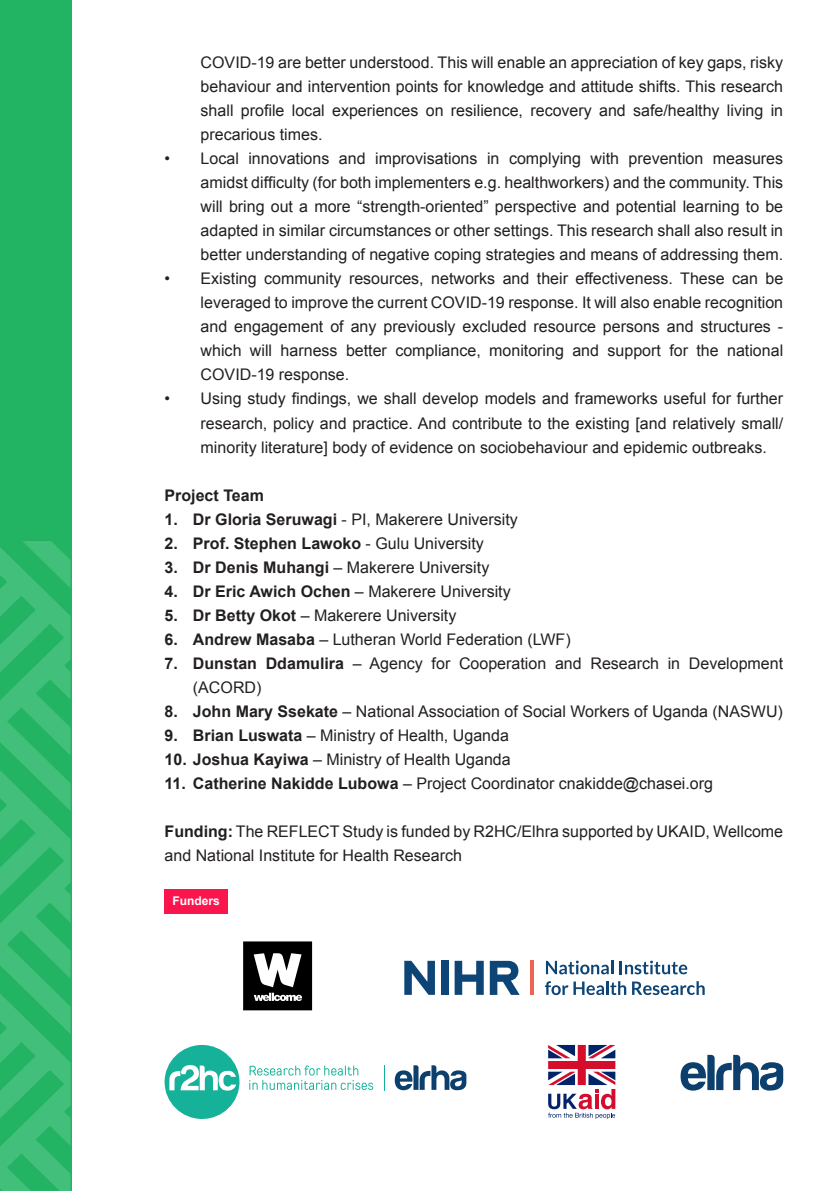
<style>
.page{position:relative;width:840px;height:1191px;background:#fff}
.page>*{position:absolute;margin:0;border:0;box-sizing:border-box;transform-origin:0 0}
.t1{font:16px/24px "Arial";color:#231f20;text-align:justify}
.t2{font:700 16px "Arial";color:#231f20}
.t3{font:700 12px "Arial";color:#fff}
.s1{font-weight:700}
.s2{font-weight:400}
</style>
<div class="page">
<div style="left:0;top:0;width:71px;height:1191px;background:#22b463"></div>
<img style="left:0;top:541px;width:70px;height:650px">
<svg style="left:545px;top:960px;width:63px;height:14px"></svg>
<hr style="left:610px;top:960px;width:3px;height:14px;background:#0d4576">
<svg style="left:619px;top:960px;width:68px;height:14px"></svg>
<svg style="left:544px;top:981px;width:160px;height:14px"></svg>
<svg style="left:404px;top:960px;width:30px;height:34px"></svg>
<div style="left:441px;top:960px;width:7px;height:34px;background:#0d4576"></div>
<svg style="left:454px;top:960px;width:29px;height:34px"></svg>
<svg style="left:489px;top:960px;width:30px;height:35px"></svg>
<hr style="left:530px;top:960px;width:3px;height:35px;background:#ef6555">
<svg style="left:243px;top:941px;width:69px;height:69px"></svg>
<div style="left:164px;top:1045px;width:75px;height:74px;background:#16b199;border-radius:50%"></div>
<svg style="left:169px;top:1065px;width:67px;height:26px"></svg>
<svg style="left:249px;top:1065px;width:124px;height:25px"></svg>
<svg style="left:394px;top:1065px;width:72px;height:25px"></svg>
<svg style="left:384px;top:1065px;width:1px;height:25px"></svg>
<svg style="left:548px;top:1045px;width:67px;height:74px"></svg>
<svg style="left:680px;top:1054px;width:102px;height:36px"></svg>
<hr style="left:839px;top:0;width:1px;height:1191px;background:#22b463">
<div style="left:164px;top:888px;width:64px;height:25px;background:#fa154d"></div>
<p class="t1" style="left:200px;top:51px;width:583px">COVID-19 are better understood. This will enable an appreciation of key gaps, risky behaviour and intervention points for knowledge and attitude shifts. This research shall profile local experiences on resilience, recovery and safe/healthy living in precarious times.</p>
<p class="t1" style="left:200px;top:147px;width:583px;text-indent:-36px">• Local innovations and improvisations in complying with prevention measures amidst difficulty (for both implementers e.g. healthworkers) and the community. This will bring out a more “strength-oriented” perspective and potential learning to be adapted in similar circumstances or other settings. This research shall also result in better understanding of negative coping strategies and means of addressing them.</p>
<p class="t1" style="left:200px;top:267px;width:583px;text-indent:-36px">• Existing community resources, networks and their effectiveness. These can be leveraged to improve the current COVID-19 response. It will also enable recognition and engagement of any previously excluded resource persons and structures - which will harness better compliance, monitoring and support for the national COVID-19 response.</p>
<p class="t1" style="left:200px;top:387px;width:583px;text-indent:-36px">• Using study findings, we shall develop models and frameworks useful for further research, policy and practice. And contribute to the existing [and relatively small/ minority literature] body of evidence on sociobehaviour and epidemic outbreaks.</p>
<p class="t2" style="left:164px;top:484px;width:101px">Project Team</p>
<p class="t1" style="left:164px;top:507px;width:354px"><span class="s1">1. Dr Gloria Seruwagi</span> - PI, Makerere University</p>
<p class="t2" style="left:164px;top:532px;width:321px">2. Prof. Stephen Lawoko <span class="s2">- Gulu University</span></p>
<p class="t1" style="left:164px;top:555px;width:326px"><span class="s1">3. Dr Denis Muhangi</span> – Makerere University</p>
<p class="t1" style="left:164px;top:579px;width:347px"><span class="s1">4. Dr Eric Awich Ochen</span> – Makerere University</p>
<p class="t1" style="left:164px;top:603px;width:293px"><span class="s1">5. Dr Betty Okot</span> – Makerere University</p>
<p class="t1" style="left:164px;top:627px;width:407px"><span class="s1">6. Andrew Masaba</span> – Lutheran World Federation (LWF)</p>
<p class="t1" style="left:193px;top:651px;width:591px;text-indent:-28px"><span class="s1">7. Dunstan Ddamulira</span> – Agency for Cooperation and Research in Development (ACORD)</p>
<p class="t1" style="left:164px;top:699px;width:619px"><span class="s1">8. John Mary Ssekate</span> – National Association of Social Workers of Uganda (NASWU)</p>
<p class="t1" style="left:164px;top:723px;width:346px"><span class="s1">9. Brian Luswata</span> – Ministry of Health, Uganda</p>
<p class="t1" style="left:164px;top:747px;width:347px"><span class="s1">10. Joshua Kayiwa</span> – Ministry of Health Uganda</p>
<p class="t1" style="left:164px;top:771px;width:549px"><span class="s1">11. Catherine Nakidde Lubowa</span> – Project Coordinator cnakidde@chasei.org</p>
<p class="t1" style="left:164px;top:819px;width:619px"><span class="s1">Funding:</span> The REFLECT Study is funded by R2HC/Elhra supported by UKAID, Wellcome and National Institute for Health Research</p>
<p class="t3" style="left:172px;top:893px;width:49px">Funders</p>
</div>
